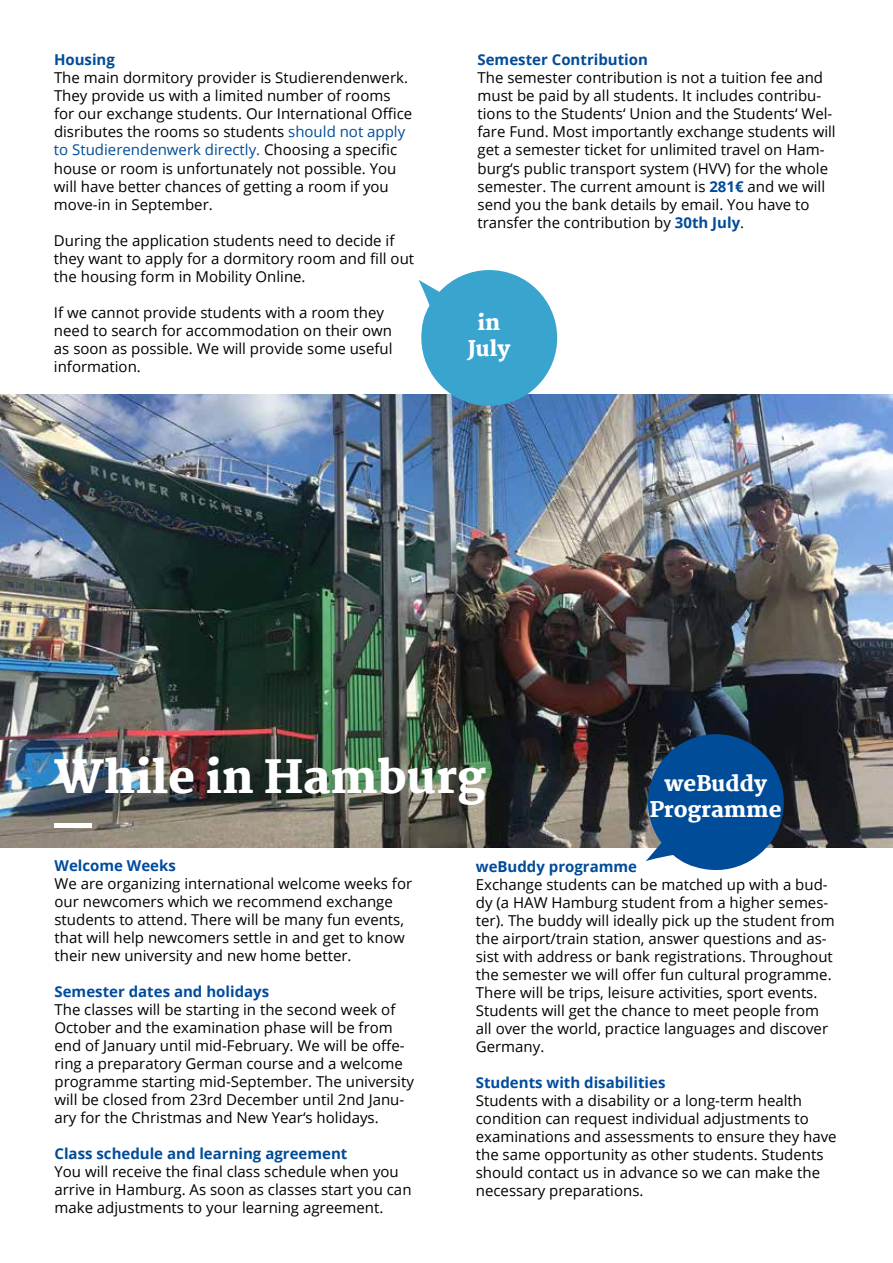
<style>
.page{position:relative;width:893px;height:1263px;background:#fff}
.page>*{position:absolute;margin:0;border:0;box-sizing:border-box;transform-origin:0 0}
.t1{font:800 45px "Martel";color:#fff}
.t2{font:800 21.3px/25.5px "Martel";color:#fff;text-align:center}
.t3{font:15px/18px "Open Sans";color:#000}
.t4{font:700 15px "Open Sans";color:#004c98}
.t5{font:700 15px "Open Sans";color:#004c9c}
.s1{color:#004c9c}
.s2{color:#004c98}
.s3{font-weight:700;color:#004c9c}
.s4{font-weight:700;color:#004c98}
</style>
<div class="page">
<img style="left:0;top:394px;width:893px;height:453px">
<svg style="left:418px;top:270px;width:139px;height:136px"></svg>
<div style="left:54px;top:823px;width:38px;height:5px;background:#fff"></div>
<svg style="left:646px;top:729px;width:143px;height:142px;background:#1b528a"></svg>
<p class="t4" style="left:54px;top:49px;width:62px">Housing</p>
<p class="t3" style="left:54px;top:69px;width:360px">The main dormitory provider is Studierendenwerk.<br>They provide us with a limited number of rooms for our exchange students. Our International Office disributes the rooms so students <span class="s1">should</span> <span class="s2">not apply to Studierendenwerk directly.</span> Choosing a specific house or room is unfortunately not possible. You will have better chances of getting a room if you move-in in September.</p>
<p class="t3" style="left:54px;top:231px;width:362px">During the application students need to decide if they want to apply for a dormitory room and fill out the housing form in Mobility Online.</p>
<p class="t3" style="left:54px;top:303px;width:340px">If we cannot provide students with a room they need to search for accommodation on their own as soon as possible. We will provide some useful information.</p>
<p class="t4" style="left:477px;top:49px;width:172px">Semester Contribution</p>
<p class="t3" style="left:477px;top:69px;width:360px">The semester contribution is not a tuition fee and must be paid by all students. It includes contribu&shy;tions to the Students‘ Union and the Students‘ Wel&shy;fare Fund. Most importantly exchange students will get a semester ticket for unlimited travel on Ham&shy;burg‘s public transport system (HVV) for the whole semester. The current amount is <span class="s3">281€</span> and we will send you the bank details by email. You have to transfer the contribution by <span class="s4">30th July</span>.</p>
<h2 class="t2" style="left:468px;top:310px;width:44px">in<br>July</h2>
<h1 class="t1" style="left:54px;top:751px;width:433px">While in Hamburg</h1>
<h2 class="t2" style="left:650px;top:771px;width:133px">weBuddy<br>Programme</h2>
<p class="t5" style="left:54px;top:854px;width:123px">Welcome Weeks</p>
<p class="t3" style="left:54px;top:874px;width:359px">We are organizing international welcome weeks for our newcomers which we recommend exchange students to attend. There will be many fun events, that will help newcomers settle in and get to know their new university and new home better.</p>
<p class="t5" style="left:54px;top:980px;width:216px">Semester dates and holidays</p>
<p class="t3" style="left:54px;top:1000px;width:361px">The classes will be starting in the second week of October and the examination phase will be from end of January until mid-February. We will be offe&shy;ring a preparatory German course and a welcome programme starting mid-September. The university will be closed from 23rd December until 2nd Janu&shy;ary for the Christmas and New Year‘s holidays.</p>
<p class="t4" style="left:54px;top:1142px;width:294px">Class schedule and learning agreement</p>
<p class="t3" style="left:54px;top:1162px;width:359px">You will receive the final class schedule when you arrive in Hamburg. As soon as classes start you can make adjustments to your learning agreement.</p>
<p class="t4" style="left:476px;top:855px;width:163px">weBuddy programme</p>
<p class="t3" style="left:476px;top:875px;width:360px">Exchange students can be matched up with a bud&shy;dy (a HAW Hamburg student from a higher semes&shy;ter). The buddy will ideally pick up the student from the airport/train station, answer questions and as&shy;sist with address or bank registrations. Throughout the semester we will offer fun cultural programme.<br>There will be trips, leisure activities, sport events.<br>Students will get the chance to meet people from all over the world, practice languages and discover Germany.</p>
<p class="t5" style="left:476px;top:1071px;width:191px">Students with disabilities</p>
<p class="t3" style="left:476px;top:1091px;width:362px">Students with a disability or a long-term health condition can request individual adjustments to examinations and assessments to ensure they have the same opportunity as other students. Students should contact us in advance so we can make the necessary preparations.</p>
</div>
